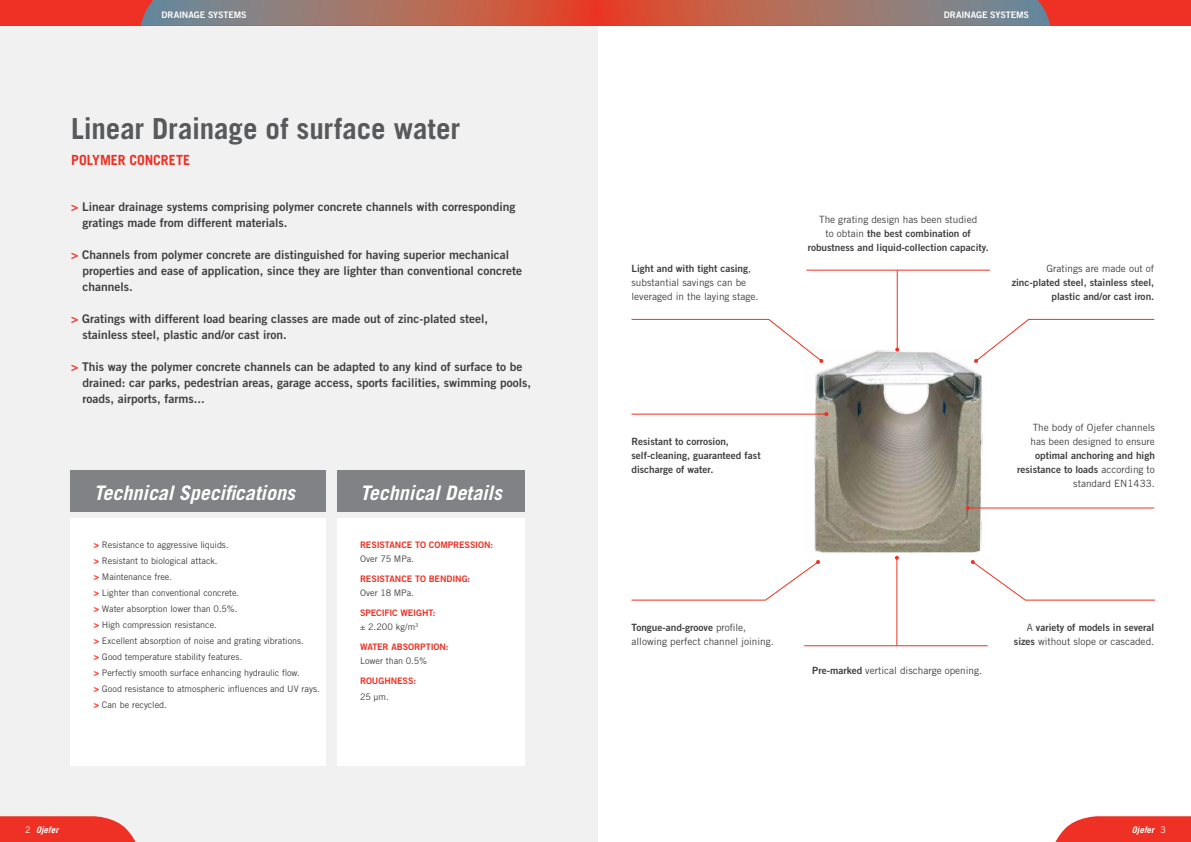
<style>
.page{position:relative;width:1191px;height:842px;background:#fff}
.page>*{position:absolute;margin:0;border:0;box-sizing:border-box;transform-origin:0 0}
.t1{font:700 29px "Trade Gothic LT";letter-spacing:-.005em;color:#58595b}
.t2{font:italic 700 20px "Trade Gothic LT";letter-spacing:-.005em;color:#fff}
.t3{font:700 14px "Trade Gothic LT";letter-spacing:-.005em;color:#ee3124}
.t4{font:12px/16px "Trade Gothic LT Bold Two";color:#414042}
.t5{font:10px/14px "Trade Gothic LT Bold Two";color:#414042;text-align:right}
.t6{font:10px/14px "Trade Gothic LT";color:#414042}
.t7{font:9px/16px "Trade Gothic LT";letter-spacing:-.005em;color:#414042}
.t8{font:9px "Trade Gothic LT Bold Two";letter-spacing:-.01em;color:#ee3124}
.t9{font:9px "Trade Gothic LT Bold Two";letter-spacing:-.01em;color:#fff}
.t10{font:italic 700 9px "Trade Gothic LT";letter-spacing:.01em;color:#fff}
.s1{color:#ee3124}
.s2{font-weight:700;color:#ee3124}
.s3{font-family:"Trade Gothic LT"}
.s4{font-family:"Trade Gothic LT Bold Two"}
.s5{font-weight:400;font-style:normal}
</style>
<div class="page">
<div style="left:0;top:0;width:597px;height:842px;background:#f1f1f2"></div>
<div style="left:0;top:0;width:1191px;height:26px;background:#ee3124"></div>
<svg style="left:141px;top:0;width:909px;height:26px;background:#a96c61"></svg>
<svg style="left:1055px;top:816px;width:136px;height:26px;background:#ef4539"></svg>
<svg style="left:0;top:816px;width:136px;height:26px;background:#ee4438"></svg>
<img style="left:803px;top:349px;width:184px;height:207px">
<hr style="left:896px;top:270px;width:1px;height:80px;background:#ee3124">
<svg style="left:895px;top:348px;width:4px;height:4px"></svg>
<hr style="left:631px;top:414px;width:195px;height:1px;background:#ee3124">
<svg style="left:824px;top:412px;width:4px;height:4px"></svg>
<hr style="left:968px;top:507px;width:186px;height:1px;background:#ee3124">
<svg style="left:966px;top:506px;width:4px;height:4px"></svg>
<svg style="left:631px;top:318px;width:192px;height:45px"></svg>
<svg style="left:974px;top:318px;width:181px;height:45px"></svg>
<hr style="left:806px;top:270px;width:184px;height:1px;background:#ee3124">
<hr style="left:896px;top:558px;width:1px;height:88px;background:#ee3124">
<svg style="left:895px;top:556px;width:4px;height:4px"></svg>
<svg style="left:970px;top:560px;width:185px;height:41px"></svg>
<svg style="left:631px;top:560px;width:189px;height:41px"></svg>
<hr style="left:804px;top:645px;width:183px;height:1px;background:#ee3124">
<div style="left:71px;top:518px;width:255px;height:247px;background:#fff"></div>
<div style="left:337px;top:518px;width:187px;height:247px;background:#fff"></div>
<div style="left:71px;top:471px;width:255px;height:41px;background:#808285"></div>
<div style="left:337px;top:471px;width:187px;height:41px;background:#808285"></div>
<p class="t9" style="left:162px;top:9px;width:87px">DRAINAGE SYSTEMS</p>
<p class="t9" style="left:944px;top:9px;width:87px">DRAINAGE SYSTEMS</p>
<h1 class="t1" style="left:71px;top:111px;width:390px">Linear Drainage of surface water</h1>
<p class="t3" style="left:71px;top:151px;width:120px">POLYMER CONCRETE</p>
<p class="t4" style="left:83px;top:198px;width:434px;text-indent:-11px"><span class="s1">&gt;</span> Linear drainage systems comprising polymer concrete channels with corresponding gratings made from different materials.</p>
<p class="t4" style="left:83px;top:246px;width:441px;text-indent:-11px"><span class="s1">&gt;</span> Channels from polymer concrete are distinguished for having superior mechanical properties and ease of application, since they are lighter than conventional concrete channels.</p>
<p class="t4" style="left:83px;top:310px;width:407px;text-indent:-11px"><span class="s1">&gt;</span> Gratings with different load bearing classes are made out of zinc-plated steel, stainless steel, plastic and/or cast iron.</p>
<p class="t4" style="left:83px;top:358px;width:450px;text-indent:-11px"><span class="s1">&gt;</span> This way the polymer concrete channels can be adapted to any kind of surface to be drained: car parks, pedestrian areas, garage access, sports facilities, swimming pools, roads, airports, farms...</p>
<h2 class="t2" style="left:94px;top:480px;width:203px">Technical Specifications</h2>
<p class="t7" style="left:94px;top:536px;width:228px"><span class="s2">&gt;</span> Resistance to aggressive liquids.<br><span class="s2">&gt;</span> Resistant to biological attack.<br><span class="s2">&gt;</span> Maintenance free.<br><span class="s2">&gt;</span> Lighter than conventional concrete.<br><span class="s2">&gt;</span> Water absorption lower than 0.5%.<br><span class="s2">&gt;</span> High compression resistance.<br><span class="s2">&gt;</span> Excellent absorption of noise and grating vibrations.<br><span class="s2">&gt;</span> Good temperature stability features.<br><span class="s2">&gt;</span> Perfectly smooth surface enhancing hydraulic flow.<br><span class="s2">&gt;</span> Good resistance to atmospheric influences and UV rays. <span class="s2">&gt;</span> Can be recycled.</p>
<h2 class="t2" style="left:360px;top:480px;width:143px">Technical Details</h2>
<p class="t8" style="left:360px;top:539px;width:135px">RESISTANCE TO COMPRESSION:</p>
<p class="t7" style="left:360px;top:550px;width:55px">Over 75 MPa.</p>
<p class="t8" style="left:360px;top:573px;width:112px">RESISTANCE TO BENDING:</p>
<p class="t7" style="left:360px;top:584px;width:55px">Over 18 MPa.</p>
<p class="t8" style="left:360px;top:607px;width:77px">SPECIFIC WEIGHT:</p>
<p class="t7" style="left:360px;top:618px;width:60px">± 2.200 kg/m<sup>3</sup></p>
<p class="t8" style="left:360px;top:641px;width:90px">WATER ABSORPTION:</p>
<p class="t7" style="left:360px;top:652px;width:68px">Lower than 0.5%</p>
<p class="t8" style="left:360px;top:675px;width:57px">ROUGHNESS:</p>
<p class="t7" style="left:360px;top:688px;width:30px">25 μm.</p>
<p class="t5" style="left:631px;top:261px;width:121px">Light and with tight casing<span class="s3">,</span></p>
<p class="t6" style="left:631px;top:275px;width:128px">substantial savings can be leveraged in the laying stage.</p>
<p class="t6" style="left:819px;top:212px;width:160px">The grating design has been studied</p>
<p class="t5" style="left:807px;top:226px;width:182px;text-align:center"><span class="s3">to obtain</span> the best combination of robustness and liquid-collection capacity.</p>
<p class="t6" style="left:1046px;top:261px;width:109px">Gratings are made out of</p>
<p class="t5" style="left:1011px;top:275px;width:144px">zinc-plated steel, stainless steel, plastic and/or cast iron.</p>
<p class="t5" style="left:631px;top:434px;width:131px;text-align:left">Resistant to corrosion, self-cleaning, guaranteed fast discharge of water.</p>
<p class="t6" style="left:1030px;top:420px;width:126px">The body of Ojefer channels has been designed to ensure</p>
<p class="t5" style="left:1017px;top:448px;width:139px">optimal anchoring and high resistance to loads <span class="s3">according to</span></p>
<p class="t6" style="left:1073px;top:476px;width:83px">standard EN1433.</p>
<p class="t5" style="left:631px;top:620px;width:116px">Tongue-and-groove <span class="s3">profile,</span></p>
<p class="t6" style="left:631px;top:634px;width:144px">allowing perfect channel joining.</p>
<p class="t6" style="left:812px;top:663px;width:171px"><span class="s4">Pre-marked</span> vertical discharge opening.</p>
<p class="t5" style="left:1026px;top:620px;width:129px"><span class="s3">A</span> variety of models in several</p>
<p class="t6" style="left:1014px;top:634px;width:142px"><span class="s4">sizes</span> without slope or cascaded.</p>
<p class="t10" style="left:25px;top:824px;width:35px"><span class="s5">2</span> Ojefer</p>
<p class="t10" style="left:1131px;top:824px;width:36px">Ojefer <span class="s5">3</span></p>
</div>
